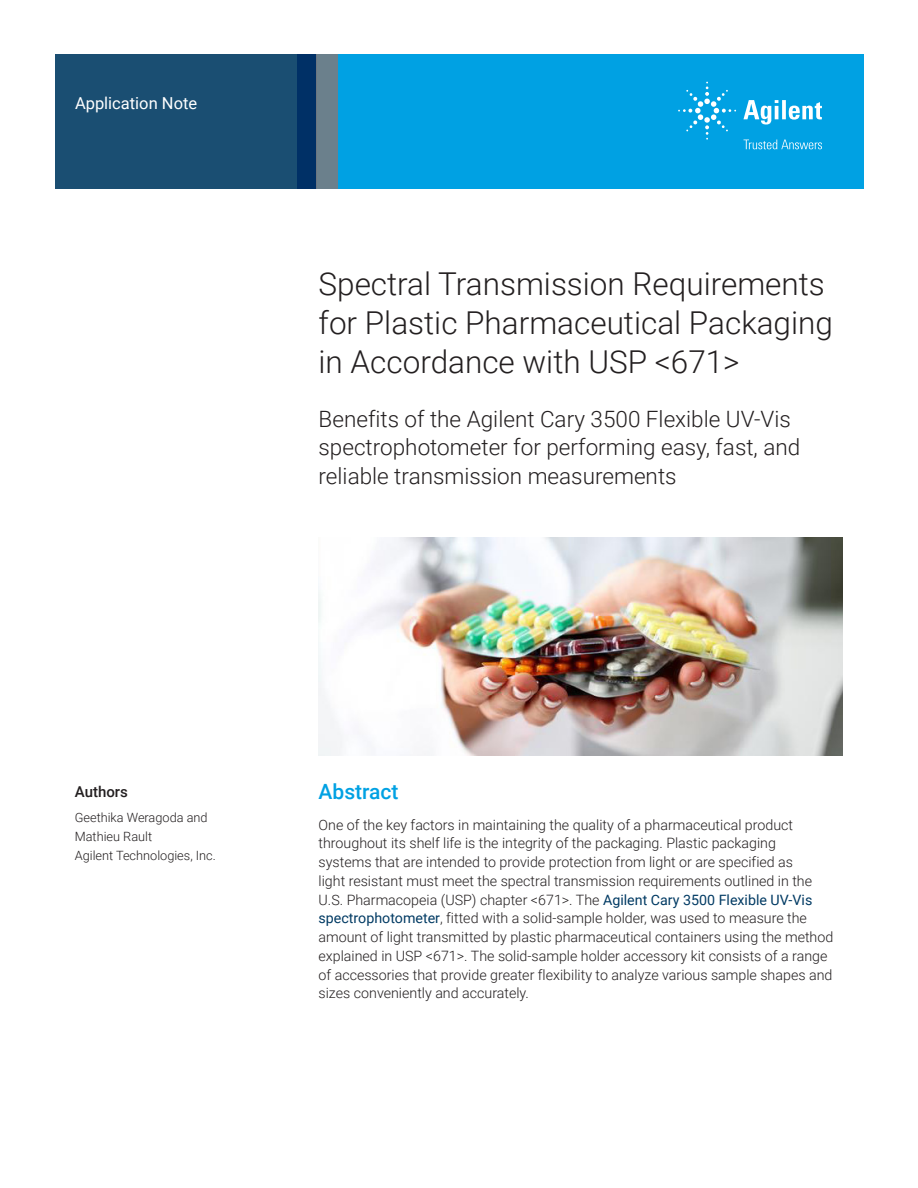
<style>
.page{position:relative;width:918px;height:1188px;background:#fff}
.page>*{position:absolute;margin:0;border:0;box-sizing:border-box;transform-origin:0 0}
.t1{font:300 31.5px/39px "Roboto";color:#231f20}
.Subtitle{font:300 22.5px/28.5px "Roboto";color:#231f20}
.Header_1{font:500 21px "Roboto";color:#00a1e3}
.Doctype{font:16.5px "Roboto";color:#fff}
.DATA_author_title{font:500 15px "Roboto";color:#231f20}
.Text{font:300 14.25px/18.8px "Roboto";color:#231f20}
.DATA_author_name___i{font:300 12.75px/18.8px "Roboto";color:#231f20}
.s1{font-weight:400;color:#003a63}
</style>
<div class="page">
<div style="left:297px;top:54px;width:567px;height:135px;background:#00a1e3"></div>
<svg style="left:55px;top:54px;width:261px;height:135px;background:#184b71"></svg>
<div style="left:316px;top:54px;width:22px;height:135px;background:#6b808c"></div>
<img style="left:319px;top:538px;width:523px;height:218px">
<svg style="left:743px;top:100px;width:79px;height:25px"></svg>
<svg style="left:678px;top:82px;width:58px;height:58px"></svg>
<svg style="left:744px;top:140px;width:78px;height:9px"></svg>
<p class="Doctype" style="left:75px;top:91px;width:124px">Application Note</p>
<p class="t1" style="left:319px;top:263px;width:516px">Spectral Transmission Requirements for Plastic Pharmaceutical Packaging in Accordance with USP &lt;671&gt;</p>
<p class="Subtitle" style="left:319px;top:404px;width:483px">Benefits of the Agilent Cary 3500 Flexible UV-Vis spectrophotometer for performing easy, fast, and reliable transmission measurements</p>
<p class="DATA_author_title" style="left:75px;top:782px;width:55px">Authors</p>
<p class="DATA_author_name___i" style="left:75px;top:808px;width:143px">Geethika Weragoda and<br>Mathieu Rault<br>Agilent Technologies, Inc.</p>
<p class="Header_1" style="left:319px;top:777px;width:82px">Abstract</p>
<p class="Text" style="left:319px;top:815px;width:516px">One of the key factors in maintaining the quality of a pharmaceutical product throughout its shelf life is the integrity of the packaging. Plastic packaging<br>systems that are intended to provide protection from light or are specified as<br>light resistant must meet the spectral transmission requirements outlined in the U.S. Pharmacopeia (USP) chapter &lt;671&gt;. The <span class="s1">Agilent Cary 3500 Flexible UV-Vis spectrophotometer</span>, fitted with a solid-sample holder, was used to measure the amount of light transmitted by plastic pharmaceutical containers using the method explained in USP &lt;671&gt;. The solid-sample holder accessory kit consists of a range of accessories that provide greater flexibility to analyze various sample shapes and sizes conveniently and accurately.</p>
</div>
